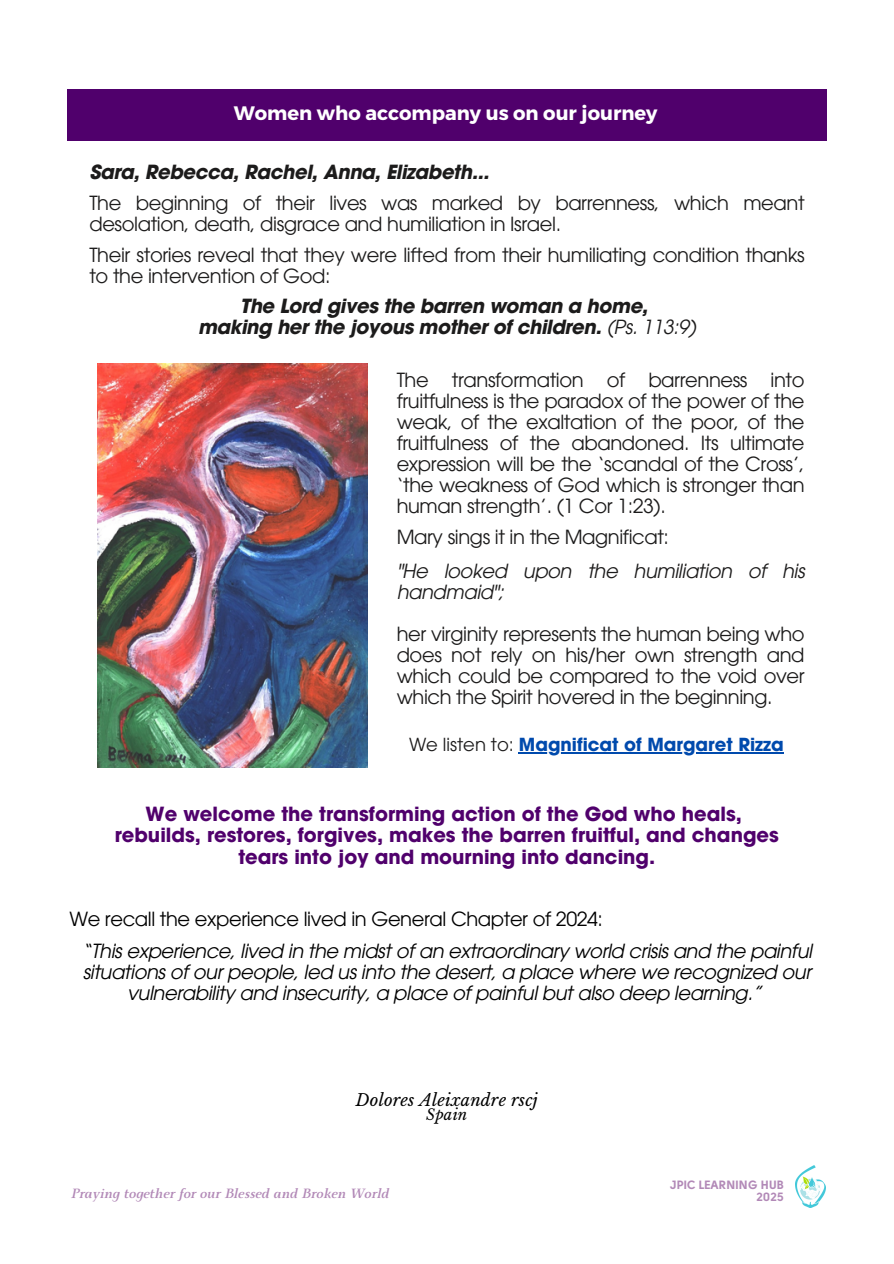
<style>
.page{position:relative;width:894px;height:1264px;background:#fff}
.page>*{position:absolute;margin:0;border:0;box-sizing:border-box;transform-origin:0 0}
.t1{font:19.5px/21px "ITC Avant Garde Pro";letter-spacing:-.02em;color:#1c1b1b}
.t2{font:italic 19.5px/21px "ITC Avant Garde Pro";letter-spacing:-.02em;color:#000;text-align:center}
.t3{font:700 19.5px/21.3px "ITC Avant Garde Pro";color:#50006c;text-align:center}
.t4{font:italic 700 19.5px/21px "ITC Avant Garde Pro";letter-spacing:-.02em;color:#1c1b1b;text-align:center}
.t5{font:19.5px "ITC Avant Garde Pro";letter-spacing:-.02em;color:#000}
.t6{font:italic 19.5px/21px "ITC Avant Garde Pro";letter-spacing:-.02em;color:#1c1b1b}
.t7{font:700 19.5px "Montserrat";color:#fff}
.t8{font:700 18px "ITC Avant Garde Pro";color:#004aad}
.t9{font:italic 16.5px "Libre Baskerville";letter-spacing:.01em;color:#000}
.t10{font:italic 700 15px "Monterchi Serif";color:#b289b7}
.t11{font:italic 15px "Libre Baskerville";letter-spacing:.01em;color:#000}
.t12{font:700 12px "Solomon Sans";color:#b289b7}
.s1{font-weight:400}
.s2{font-weight:400;color:#1c1b1b}
</style>
<div class="page">
<div style="left:67px;top:89px;width:759px;height:52px;background:#50006c"></div>
<img style="left:795px;top:1165px;width:30px;height:42px">
<img style="left:97px;top:363px;width:270px;height:404px">
<hr style="left:518px;top:752px;width:265px;height:1px;background:#004aad">
<h1 class="t7" style="left:234px;top:100px;width:425px">Women who accompany us on our journey</h1>
<h1 class="t4" style="left:89px;top:164px;width:401px">Sara, Rebecca, Rachel, Anna, Elizabeth...</h1>
<h2 class="t1" style="left:89px;top:195px;width:716px">The beginning of their lives was marked by barrenness, which meant desolation, death, disgrace and humiliation in Israel.</h2>
<h2 class="t1" style="left:89px;top:246px;width:716px">Their stories reveal that they were lifted from their humiliating condition thanks to the intervention of God:</h2>
<h2 class="t4" style="left:198px;top:298px;width:499px">The Lord gives the barren woman a home,<br>making her the joyous mother of children. <span class="s1">(Ps. 113:9)</span></h2>
<h2 class="t1" style="left:396px;top:372px;width:409px;text-align:justify">The transformation of barrenness into fruitfulness is the paradox of the power of the weak, of the exaltation of the poor, of the fruitfulness of the abandoned. Its ultimate expression will be the ‘scandal of the Cross’, ‘the weakness of God which is stronger than human strength’. (1 Cor 1:23).</h2>
<h2 class="t1" style="left:396px;top:529px;width:274px">Mary sings it in the Magnificat:</h2>
<h4 class="t6" style="left:396px;top:562px;width:409px">"He looked upon the humiliation of his handmaid";</h4>
<h3 class="t1" style="left:396px;top:625px;width:409px;text-align:justify">her virginity represents the human being who does not rely on his/her own strength and which could be compared to the void over which the Spirit hovered in the beginning.</h3>
<p class="t8" style="left:409px;top:737px;width:376px"><span class="s2">We listen to:</span> Magnificat of Margaret Rizza</p>
<h2 class="t3" style="left:115px;top:805px;width:665px">We welcome the transforming action of the God who heals, rebuilds, restores, forgives, makes the barren fruitful, and changes tears into joy and mourning into dancing.</h2>
<h2 class="t5" style="left:69px;top:911px;width:535px">We recall the experience lived in General Chapter of 2024:</h2>
<h1 class="t2" style="left:82px;top:942px;width:731px">“This experience, lived in the midst of an extraordinary world crisis and the painful situations of our people, led us into the desert, a place where we recognized our vulnerability and insecurity, a place of painful but also deep learning.”</h1>
<p class="t9" style="left:356px;top:1089px;width:183px">Dolores Aleixandre rscj</p>
<p class="t11" style="left:426px;top:1105px;width:43px">Spain</p>
<h2 class="t10" style="left:71px;top:1186px;width:319px">Praying together for our Blessed and Broken World</h2>
<h2 class="t12" style="left:670px;top:1179px;width:115px">JPIC LEARNING HUB</h2>
<h2 class="t12" style="left:756px;top:1191px;width:29px">2025</h2>
</div>
